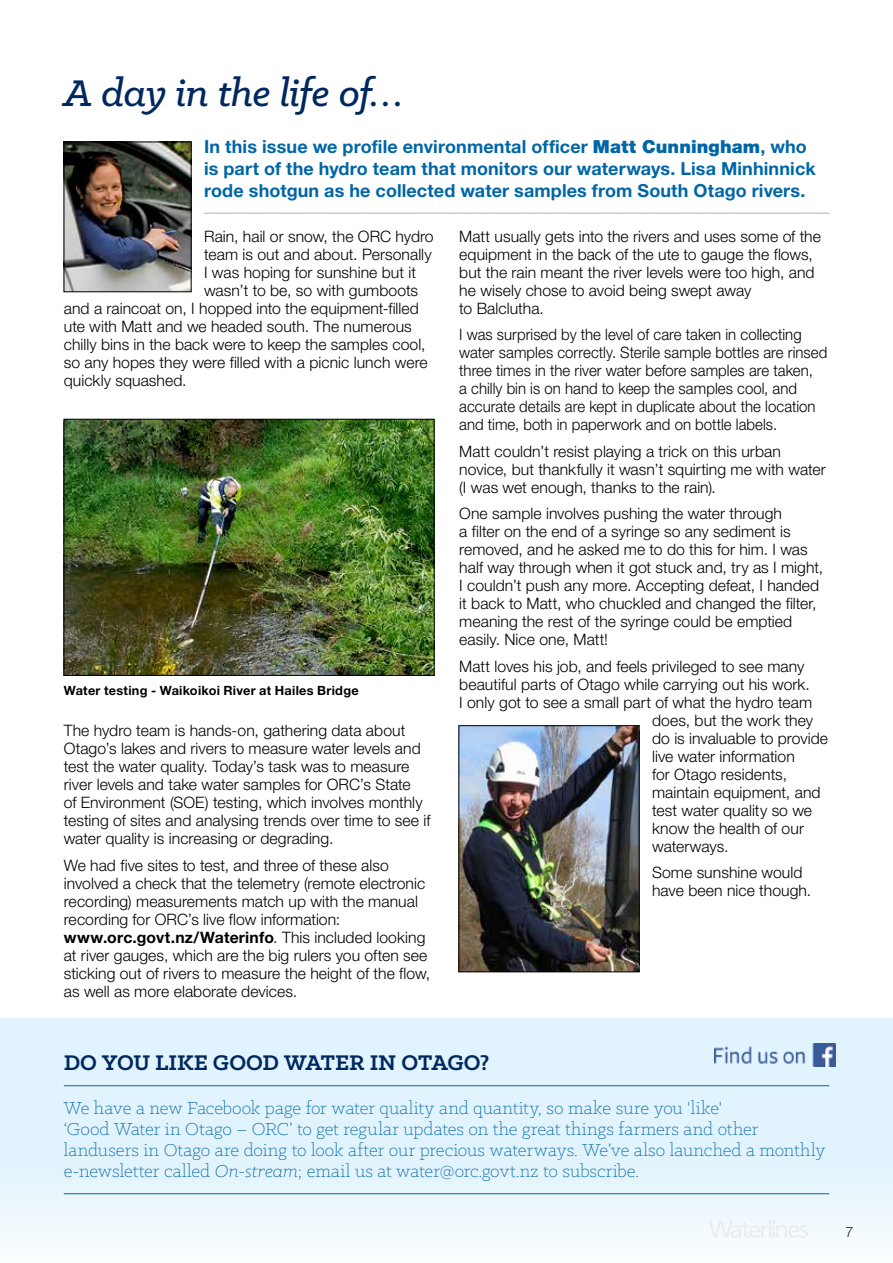
<style>
.page{position:relative;width:893px;height:1263px;background:#fff}
.page>*{position:absolute;margin:0;border:0;box-sizing:border-box;transform-origin:0 0}
.t1{font:italic 500 42px "Klinic Slab";letter-spacing:-.015em;color:#00285e}
.t2{font:700 24px "Klinic Slab";letter-spacing:-.005em;color:#00285e}
.t3{font:300 19.5px/21px "Klinic Slab";color:#0066a6}
.t4{font:700 18px/21.8px "Helvetica Neue LT Std";letter-spacing:.005em;color:#0066a6}
.t5{font:300 15.75px/18px "Helvetica Neue LT Pro";letter-spacing:.005em;color:#000001}
.t6{font:300 15.75px/18px "Helvetica Neue LT Pro";letter-spacing:.005em;color:#000001;scale:.95 1}
.t7{font:300 14.4px "Helvetica Neue LT Std";color:#232229}
.t8{font:700 12.75px "Helvetica Neue LT Std";letter-spacing:.02em;color:#000001}
.s1{font-weight:900}
.s2{font-weight:700}
.s3{font-style:italic}
</style>
<div class="page">
<hr style="left:0;top:0;width:1px;height:1263px;background:#e1f3fc">
<div style="left:0;top:1018px;width:893px;height:245px;background:linear-gradient(to bottom,#daf0fb,#f1f9fd)"></div>
<img style="left:66px;top:144px;width:123px;height:146px">
<div style="left:64px;top:142px;width:127px;height:150px;border:1px solid #000001"></div>
<svg style="left:709px;top:1219px;width:99px;height:19px"></svg>
<img style="left:66px;top:421px;width:366px;height:252px">
<div style="left:64px;top:419px;width:370px;height:256px;border:1px solid #000001"></div>
<hr style="left:204px;top:213px;width:625px;height:1px;background:#b3b3b3">
<hr style="left:64px;top:1085px;width:765px;height:1px;background:#0066a6">
<hr style="left:64px;top:1193px;width:765px;height:1px;background:#0066a6">
<img style="left:714px;top:1043px;width:121px;height:24px">
<img style="left:461px;top:727px;width:176px;height:243px">
<div style="left:459px;top:725px;width:180px;height:247px;border:1px solid #000001"></div>
<h1 class="t1" style="left:64px;top:66px;width:341px">A day in the life of…</h1>
<p class="t4" style="left:204px;top:135px;width:613px">In this issue we profile environmental officer <span class="s1">Matt Cunningham</span>, who is part of the hydro team that monitors our waterways. Lisa Minhinnick rode shotgun as he collected water samples from South Otago rivers.</p>
<p class="t5" style="left:204px;top:227px;width:231px">Rain, hail or snow, the ORC hydro</p>
<p class="t5" style="left:204px;top:245px;width:229px">team is out and about. Personally</p>
<p class="t5" style="left:204px;top:263px;width:213px">I was hoping for sunshine but it</p>
<p class="t5" style="left:204px;top:281px;width:216px">wasn’t to be, so with gumboots</p>
<p class="t5" style="left:64px;top:299px;width:357px">and a raincoat on, I hopped into the equipment-filled</p>
<p class="t5" style="left:64px;top:317px;width:350px">ute with Matt and we headed south. The numerous</p>
<p class="t5" style="left:64px;top:335px;width:363px">chilly bins in the back were to keep the samples cool,</p>
<p class="t5" style="left:64px;top:353px;width:365px">so any hopes they were filled with a picnic lunch were</p>
<p class="t5" style="left:64px;top:371px;width:124px">quickly squashed.</p>
<p class="t5" style="left:459px;top:227px;width:363px">Matt usually gets into the rivers and uses some of the equipment in the back of the ute to gauge the flows, but the rain meant the river levels were too high, and he wisely chose to avoid being swept away<br>to Balclutha.</p>
<p class="t6" style="left:459px;top:325px;width:389px">I was surprised by the level of care taken in collecting water samples correctly. Sterile sample bottles are rinsed three times in the river water before samples are taken,<br>a chilly bin is on hand to keep the samples cool, and accurate details are kept in duplicate about the location and time, both in paperwork and on bottle labels.</p>
<p class="t5" style="left:459px;top:442px;width:368px">Matt couldn’t resist playing a trick on this urban novice, but thankfully it wasn’t squirting me with water (I was wet enough, thanks to the rain).</p>
<p class="t5" style="left:459px;top:504px;width:365px">One sample involves pushing the water through<br>a filter on the end of a syringe so any sediment is removed, and he asked me to do this for him. I was half way through when it got stuck and, try as I might, I couldn’t push any more. Accepting defeat, I handed it back to Matt, who chuckled and changed the filter, meaning the rest of the syringe could be emptied easily. Nice one, Matt!</p>
<p class="t5" style="left:459px;top:657px;width:347px">Matt loves his job, and feels privileged to see many</p>
<p class="t5" style="left:459px;top:675px;width:352px">beautiful parts of Otago while carrying out his work.</p>
<p class="t5" style="left:459px;top:693px;width:354px">I only got to see a small part of what the hydro team</p>
<p class="t5" style="left:652px;top:711px;width:163px">does, but the work they</p>
<p class="t5" style="left:652px;top:729px;width:177px">do is invaluable to provide</p>
<p class="t5" style="left:652px;top:747px;width:144px">live water information</p>
<p class="t5" style="left:652px;top:765px;width:136px">for Otago residents,</p>
<p class="t5" style="left:652px;top:783px;width:170px">maintain equipment, and</p>
<p class="t5" style="left:652px;top:801px;width:161px">test water quality so we</p>
<p class="t5" style="left:652px;top:819px;width:153px">know the health of our</p>
<p class="t5" style="left:652px;top:837px;width:78px">waterways.</p>
<p class="t5" style="left:652px;top:863px;width:161px">Some sunshine would have been nice though.</p>
<p class="t8" style="left:64px;top:683px;width:296px">Water testing - Waikoikoi River at Hailes Bridge</p>
<p class="t5" style="left:64px;top:721px;width:368px">The hydro team is hands-on, gathering data about Otago’s lakes and rivers to measure water levels and test the water quality. Today’s task was to measure river levels and take water samples for ORC’s State<br>of Environment (SOE) testing, which involves monthly testing of sites and analysing trends over time to see if water quality is increasing or degrading.</p>
<p class="t5" style="left:64px;top:856px;width:368px">We had five sites to test, and three of these also involved a check that the telemetry (remote electronic recording) measurements match up with the manual recording for ORC’s live flow information: <span class="s2">www.orc.govt.nz/Waterinfo</span>. This included looking at river gauges, which are the big rulers you often see sticking out of rivers to measure the height of the flow, as well as more elaborate devices.</p>
<h2 class="t2" style="left:64px;top:1047px;width:427px">DO YOU LIKE GOOD WATER IN OTAGO?</h2>
<p class="t3" style="left:64px;top:1097px;width:763px">We have a new Facebook page for water quality and quantity, so make sure you 'like'<br>‘Good Water in Otago – ORC’ to get regular updates on the great things farmers and other landusers in Otago are doing to look after our precious waterways. We’ve also launched a monthly e-newsletter called <span class="s3">On-stream</span>; email us at water@orc.govt.nz to subscribe.</p>
<p class="t7" style="left:846px;top:1223px;width:10px">7</p>
</div>
